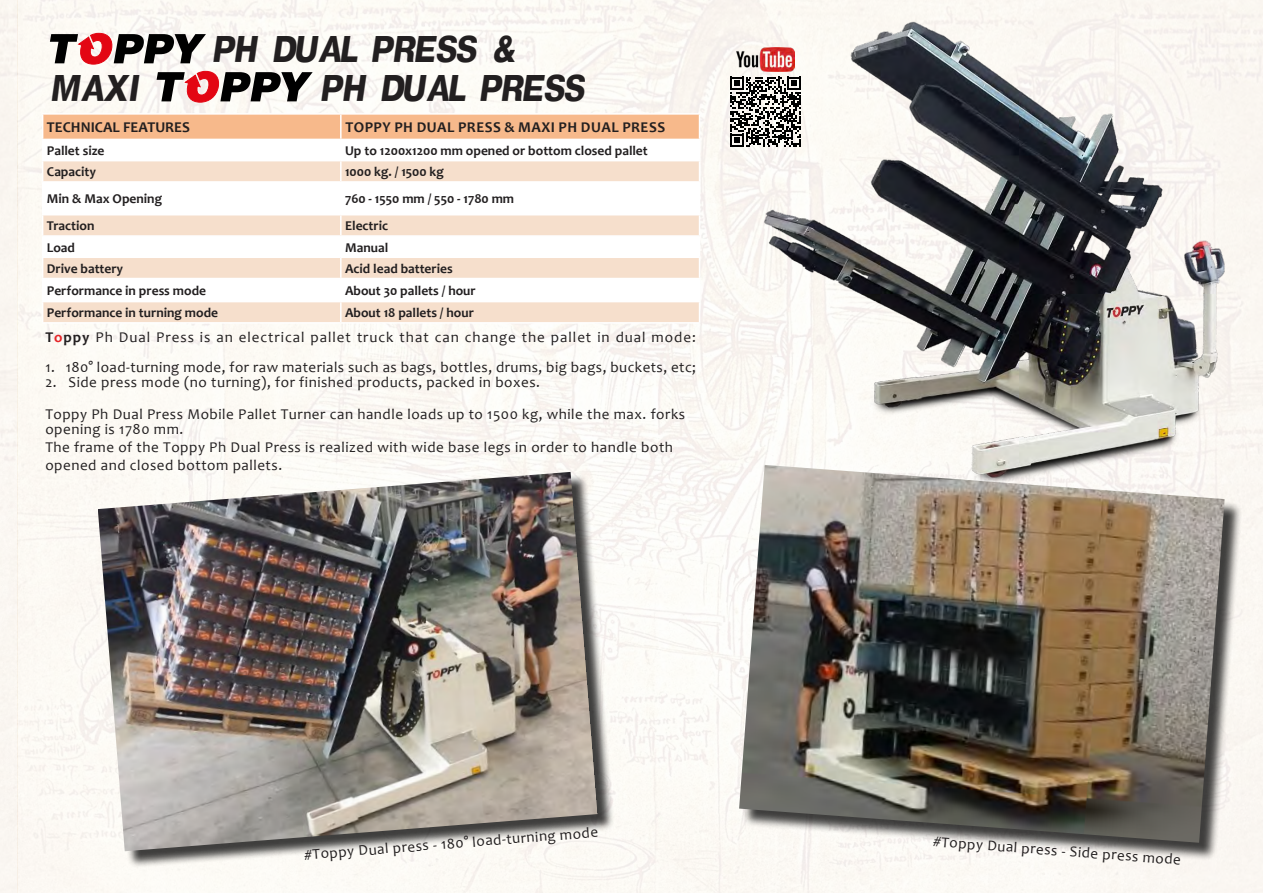
<style>
.page{position:relative;width:1263px;height:893px;background:#fff}
.page>*{position:absolute;margin:0;border:0;box-sizing:border-box;transform-origin:0 0}
.Normale{font:italic 700 39.6px "Geneva";letter-spacing:-.04em;color:#221f20;scale:.91 1}
.Normale-2{font:15px/15px "Candara";letter-spacing:.035em;color:#221f20}
.Normale-3{font:15px "Candara";letter-spacing:.065em;color:#221f20}
.t1{font:700 15px "Candara";letter-spacing:.035em;color:#221f20}
.t2{font:700 15px "Candara";color:#221f20}
.t3{font:700 13.5px "Candara";color:#221f20}
.s1{font-weight:700}
.s2{font-weight:700;color:#e52528}
</style>
<div class="page">
<img style="left:0;top:0;width:1263px;height:893px">
<svg style="left:43px;top:183px;width:656px;height:31px"></svg>
<hr style="left:42px;top:181px;width:299px;height:2px;background:#fff">
<hr style="left:42px;top:183px;width:1px;height:31px;background:#fff">
<hr style="left:341px;top:181px;width:359px;height:2px;background:#fff">
<hr style="left:340px;top:183px;width:2px;height:31px;background:#fff">
<hr style="left:699px;top:183px;width:1px;height:31px;background:#fff">
<hr style="left:42px;top:214px;width:299px;height:1px;background:#fff">
<hr style="left:341px;top:214px;width:359px;height:1px;background:#fff">
<svg style="left:42px;top:215px;width:658px;height:107px"></svg>
<hr style="left:42px;top:322px;width:299px;height:2px;background:#fff">
<hr style="left:341px;top:322px;width:359px;height:2px;background:#fff">
<hr style="left:42px;top:113px;width:299px;height:2px;background:#fff">
<hr style="left:341px;top:113px;width:359px;height:2px;background:#fff">
<svg style="left:42px;top:114px;width:658px;height:67px"></svg>
<svg style="left:50px;top:33px;width:156px;height:31px"></svg>
<svg style="left:730px;top:77px;width:14px;height:70px"></svg>
<img style="left:737px;top:47px;width:7px;height:25px">
<div style="left:100px;top:474px;width:514px;height:394px;background:#000;opacity:.75"></div>
<img style="left:98px;top:472px;width:499px;height:379px">
<div style="left:742px;top:468px;width:501px;height:393px;background:#000;opacity:.75"></div>
<img style="left:739px;top:465px;width:485px;height:378px">
<img style="left:744px;top:19px;width:495px;height:473px">
<svg style="left:157px;top:71px;width:156px;height:31px"></svg>
<p class="Normale" style="left:213px;top:30px;width:334px">PH DUAL PRESS &amp;</p>
<p class="Normale" style="left:52px;top:68px;width:99px">MAXI</p>
<p class="Normale" style="left:322px;top:68px;width:292px">PH DUAL PRESS</p>
<p class="t2" style="left:47px;top:118px;width:145px">TECHNICAL FEATURES</p>
<p class="t1" style="left:345px;top:118px;width:321px">TOPPY PH DUAL PRESS &amp; MAXI PH DUAL PRESS</p>
<p class="t3" style="left:47px;top:142px;width:59px">Pallet size</p>
<p class="t3" style="left:345px;top:142px;width:304px">Up to 1200x1200 mm opened or bottom closed pallet</p>
<p class="t3" style="left:47px;top:163px;width:51px">Capacity</p>
<p class="t3" style="left:345px;top:163px;width:100px">1000 kg. / 1500 kg</p>
<p class="t3" style="left:47px;top:190px;width:117px">Min &amp; Max Opening</p>
<p class="t3" style="left:345px;top:190px;width:171px">760 - 1550 mm / 550 - 1780 mm</p>
<p class="t3" style="left:47px;top:217px;width:49px">Traction</p>
<p class="t3" style="left:345px;top:217px;width:44px">Electric</p>
<p class="t3" style="left:47px;top:239px;width:30px">Load</p>
<p class="t3" style="left:345px;top:239px;width:45px">Manual</p>
<p class="t3" style="left:47px;top:260px;width:78px">Drive battery</p>
<p class="t3" style="left:345px;top:260px;width:109px">Acid lead batteries</p>
<p class="t3" style="left:47px;top:282px;width:161px">Performance in press mode</p>
<p class="t3" style="left:345px;top:282px;width:132px">About 30 pallets / hour</p>
<p class="t3" style="left:47px;top:304px;width:173px">Performance in turning mode</p>
<p class="t3" style="left:345px;top:304px;width:130px">About 18 pallets / hour</p>
<p class="Normale-3" style="left:45px;top:328px;width:652px"><span class="s1">T</span><span class="s2">o</span><span class="s1">ppy</span> Ph Dual Press is an electrical pallet truck that can change the pallet in dual mode:</p>
<p class="Normale-2" style="left:45px;top:360px;width:652px">1. 180° load-turning mode, for raw materials such as bags, bottles, drums, big bags, buckets, etc;</p>
<p class="Normale-2" style="left:45px;top:375px;width:496px">2. Side press mode (no turning), for finished products, packed in boxes.</p>
<p class="Normale-2" style="left:45px;top:407px;width:641px">Toppy Ph Dual Press Mobile Pallet Turner can handle loads up to 1500 kg, while the max. forks opening is 1780 mm.</p>
<p class="Normale-2" style="left:45px;top:438px;width:629px;line-height:18px">The frame of the Toppy Ph Dual Press is realized with wide base legs in order to handle both opened and closed bottom pallets.</p>
<p class="Normale-2" style="left:304px;top:848px;width:296px;rotate:-5deg">#Toppy Dual press - 180° load-turning mode</p>
<p class="Normale-2" style="left:934px;top:834px;width:250px;rotate:4deg">#Toppy Dual press - Side press mode</p>
</div>
